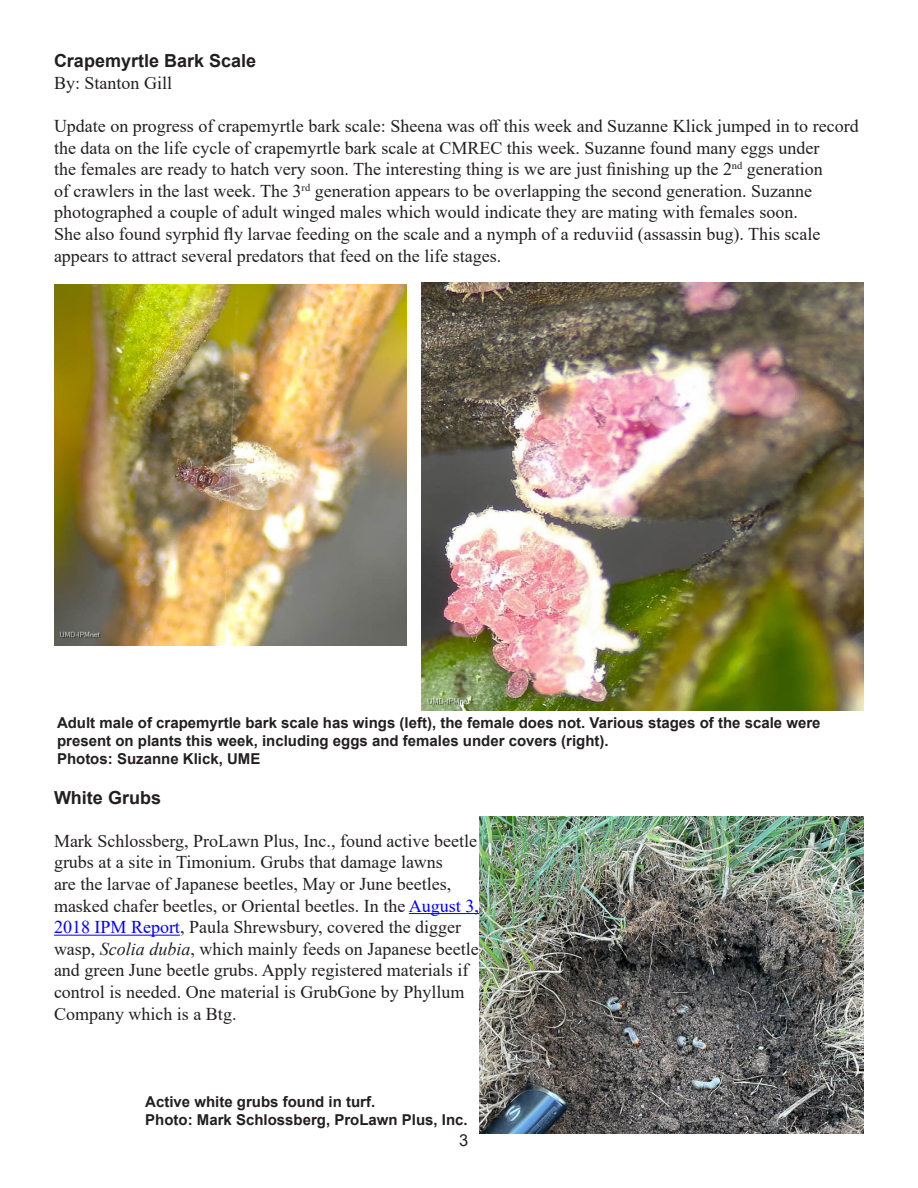
<style>
.page{position:relative;width:918px;height:1188px;background:#fff}
.page>*{position:absolute;margin:0;border:0;box-sizing:border-box;transform-origin:0 0}
.t1{font:18px/21.6px "Times New Roman";color:#231f20}
.t2{font:700 18px "Arial";color:#231f20}
.t3{font:16.5px "Arial";color:#231f20}
.Photo_credit{font:700 15px/18px "Arial";color:#231f20}
.s1{color:#00f}
.s2{font-style:italic}
</style>
<div class="page">
<hr style="left:409px;top:913px;width:70px;height:1px;background:#00f">
<hr style="left:54px;top:935px;width:126px;height:1px;background:#00f">
<img style="left:54px;top:284px;width:352px;height:361px">
<img style="left:421px;top:283px;width:443px;height:427px">
<img style="left:479px;top:816px;width:385px;height:318px">
<p class="t2" style="left:54px;top:48px;width:204px">Crapemyrtle Bark Scale</p>
<p class="t1" style="left:54px;top:71px;width:120px">By: Stanton Gill</p>
<p class="t1" style="left:54px;top:115px;width:806px">Update on progress of crapemyrtle bark scale: Sheena was off this week and Suzanne Klick jumped in to record the data on the life cycle of crapemyrtle bark scale at CMREC this week. Suzanne found many eggs under<br>the females are ready to hatch very soon. The interesting thing is we are just finishing up the 2<sup>nd</sup> generation<br>of crawlers in the last week. The 3<sup>rd</sup> generation appears to be overlapping the second generation. Suzanne photographed a couple of adult winged males which would indicate they are mating with females soon.</p>
<p class="t1" style="left:54px;top:223px;width:768px">She also found syrphid fly larvae feeding on the scale and a nymph of a reduviid (assassin bug). This scale appears to attract several predators that feed on the life stages.</p>
<p class="Photo_credit" style="left:57px;top:714px;width:765px">Adult male of crapemyrtle bark scale has wings (left), the female does not. Various stages of the scale were present on plants this week, including eggs and females under covers (right).</p>
<p class="Photo_credit" style="left:57px;top:750px;width:205px">Photos: Suzanne Klick, UME</p>
<p class="t2" style="left:54px;top:785px;width:109px">White Grubs</p>
<p class="t1" style="left:54px;top:829px;width:426px">Mark Schlossberg, ProLawn Plus, Inc., found active beetle grubs at a site in Timonium. Grubs that damage lawns<br>are the larvae of Japanese beetles, May or June beetles, masked chafer beetles, or Oriental beetles. In the <span class="s1">August 3, 2018 IPM Report</span>, Paula Shrewsbury, covered the digger wasp, <span class="s2">Scolia dubia</span>, which mainly feeds on Japanese beetle and green June beetle grubs. Apply registered materials if control is needed. One material is GrubGone by Phyllum Company which is a Btg.</p>
<p class="Photo_credit" style="left:145px;top:1093px;width:232px">Active white grubs found in turf.</p>
<p class="Photo_credit" style="left:145px;top:1111px;width:324px">Photo: Mark Schlossberg, ProLawn Plus, Inc.</p>
<p class="t3" style="left:459px;top:1129px;width:11px">3</p>
</div>
